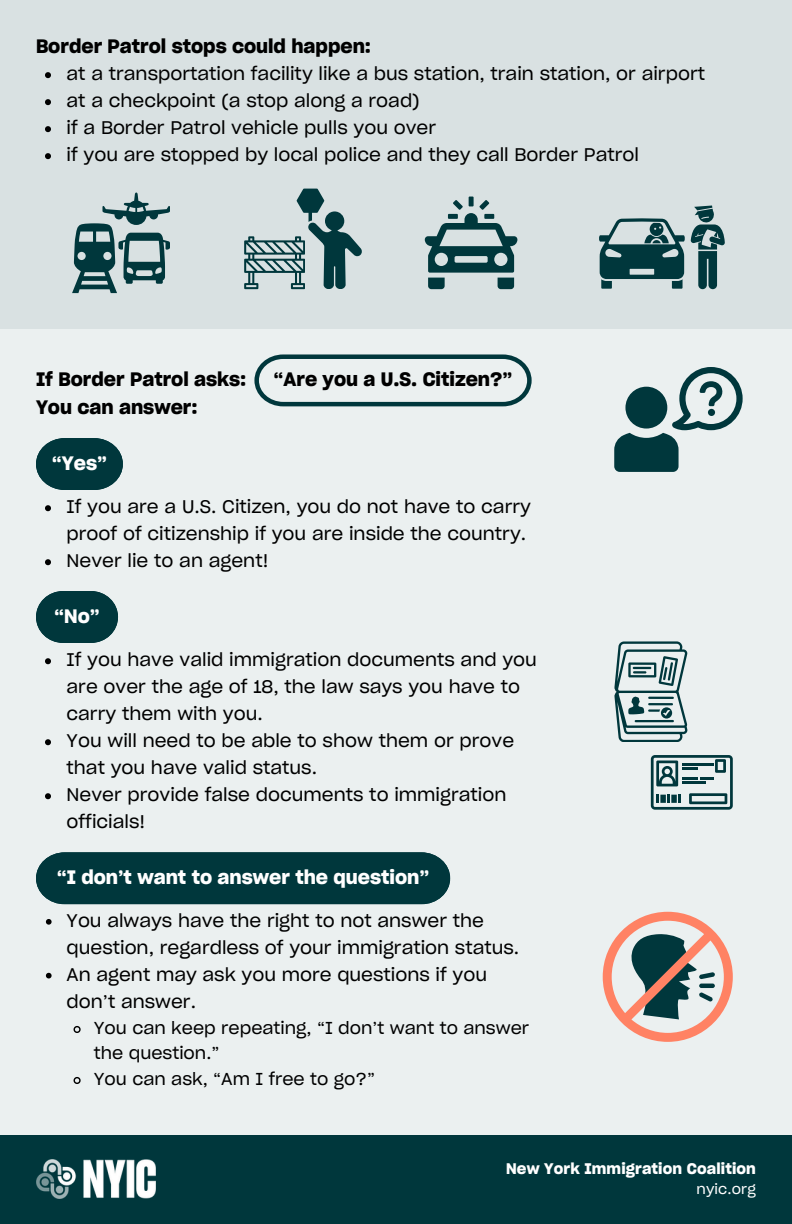
<style>
.page{position:relative;width:792px;height:1224px;background:#ebf0f0}
.page>*{position:absolute;margin:0;border:0;box-sizing:border-box;transform-origin:0 0}
.t1{font:19px "Sharp Grotesk Sm Bold 20";color:#000}
.t2{font:19px "Sharp Grotesk Sm Bold 20";color:#fff}
.t3{font:18px/27px "Sharp Grotesk Book 20";color:#000}
.t4{font:17px/25.4px "Sharp Grotesk Book 20";color:#000}
.t5{font:15px "Sharp Grotesk Sm Bold 20";letter-spacing:.01em;color:#fff}
.t6{font:14px "Sharp Grotesk Book 20";letter-spacing:.01em;color:#fff}
</style>
<div class="page">
<div style="left:0;top:0;width:792px;height:329px;background:#d9e1e2"></div>
<svg style="left:36px;top:438px;width:87px;height:52px;background:#205055"></svg>
<svg style="left:36px;top:591px;width:82px;height:52px;background:#205054"></svg>
<div style="left:36px;top:852px;width:414px;height:52px;background:#00373c"></div>
<svg style="left:254px;top:354px;width:278px;height:52px"></svg>
<div style="left:0;top:1135px;width:792px;height:89px;background:#00373c"></div>
<img style="left:36px;top:1160px;width:120px;height:39px">
<svg style="left:72px;top:193px;width:98px;height:100px"></svg>
<div style="left:469px;top:197px;width:5px;height:9px;background:#00373c"></div>
<svg style="left:425px;top:200px;width:92px;height:89px"></svg>
<svg style="left:244px;top:189px;width:118px;height:100px"></svg>
<svg style="left:599px;top:218px;width:86px;height:71px"></svg>
<svg style="left:691px;top:206px;width:34px;height:83px"></svg>
<svg style="left:603px;top:912px;width:130px;height:130px"></svg>
<svg style="left:651px;top:755px;width:82px;height:54px"></svg>
<svg style="left:614px;top:641px;width:73px;height:101px"></svg>
<svg style="left:614px;top:367px;width:129px;height:105px"></svg>
<div style="left:708px;top:409px;width:7px;height:7px;background:#00373c;border-radius:50%"></div>
<svg style="left:45px;top:505px;width:6px;height:6px"></svg>
<svg style="left:45px;top:559px;width:6px;height:6px"></svg>
<svg style="left:45px;top:658px;width:6px;height:6px"></svg>
<svg style="left:45px;top:739px;width:6px;height:6px"></svg>
<svg style="left:45px;top:793px;width:6px;height:6px"></svg>
<svg style="left:46px;top:919px;width:6px;height:6px"></svg>
<svg style="left:46px;top:973px;width:6px;height:5px"></svg>
<svg style="left:73px;top:1026px;width:8px;height:7px"></svg>
<svg style="left:73px;top:1077px;width:8px;height:7px"></svg>
<svg style="left:45px;top:72px;width:6px;height:6px"></svg>
<svg style="left:45px;top:99px;width:6px;height:6px"></svg>
<svg style="left:45px;top:126px;width:6px;height:6px"></svg>
<svg style="left:45px;top:153px;width:6px;height:6px"></svg>
<p class="t1" style="left:36px;top:34px;width:337px">Border Patrol stops could happen:</p>
<p class="t3" style="left:67px;top:60px;width:640px">at a transportation facility like a bus station, train station, or airport</p>
<h1 class="t3" style="left:67px;top:87px;width:355px">at a checkpoint (a stop along a road)</h1>
<p class="t3" style="left:67px;top:114px;width:371px">if a Border Patrol vehicle pulls you over</p>
<p class="t3" style="left:67px;top:141px;width:574px">if you are stopped by local police and they call Border Patrol</p>
<p class="t1" style="left:36px;top:367px;width:212px">If Border Patrol asks:</p>
<p class="t1" style="left:274px;top:367px;width:240px">“Are you a U.S. Citizen?”</p>
<p class="t1" style="left:36px;top:395px;width:163px">You can answer:</p>
<h1 class="t2" style="left:52px;top:451px;width:57px">“Yes”</h1>
<p class="t3" style="left:67px;top:493px;width:466px">If you are a U.S. Citizen, you do not have to carry proof of citizenship if you are inside the country.</p>
<p class="t3" style="left:67px;top:547px;width:203px">Never lie to an agent!</p>
<p class="t2" style="left:54px;top:604px;width:47px">“No”</p>
<p class="t3" style="left:67px;top:646px;width:472px">If you have valid immigration documents and you are over the age of 18, the law says you have to carry them with you.</p>
<p class="t3" style="left:67px;top:727px;width:449px">You will need to be able to show them or prove that you have valid status.</p>
<p class="t3" style="left:67px;top:781px;width:441px">Never provide false documents to immigration officials!</p>
<p class="t2" style="left:57px;top:865px;width:374px">“I don’t want to answer the question”</p>
<h1 class="t3" style="left:67px;top:907px;width:454px">You always have the right to not answer the question, regardless of your immigration status.</h1>
<h1 class="t3" style="left:67px;top:961px;width:422px">An agent may ask you more questions if you don’t answer.</h1>
<h1 class="t4" style="left:94px;top:1015px;width:437px">You can keep repeating, “I don’t want to answer the question.”</h1>
<p class="t4" style="left:94px;top:1066px;width:283px">You can ask, “Am I free to go?”</p>
<p class="t5" style="left:506px;top:1159px;width:251px">New York Immigration Coalition</p>
<p class="t6" style="left:697px;top:1180px;width:61px">nyic.org</p>
</div>
